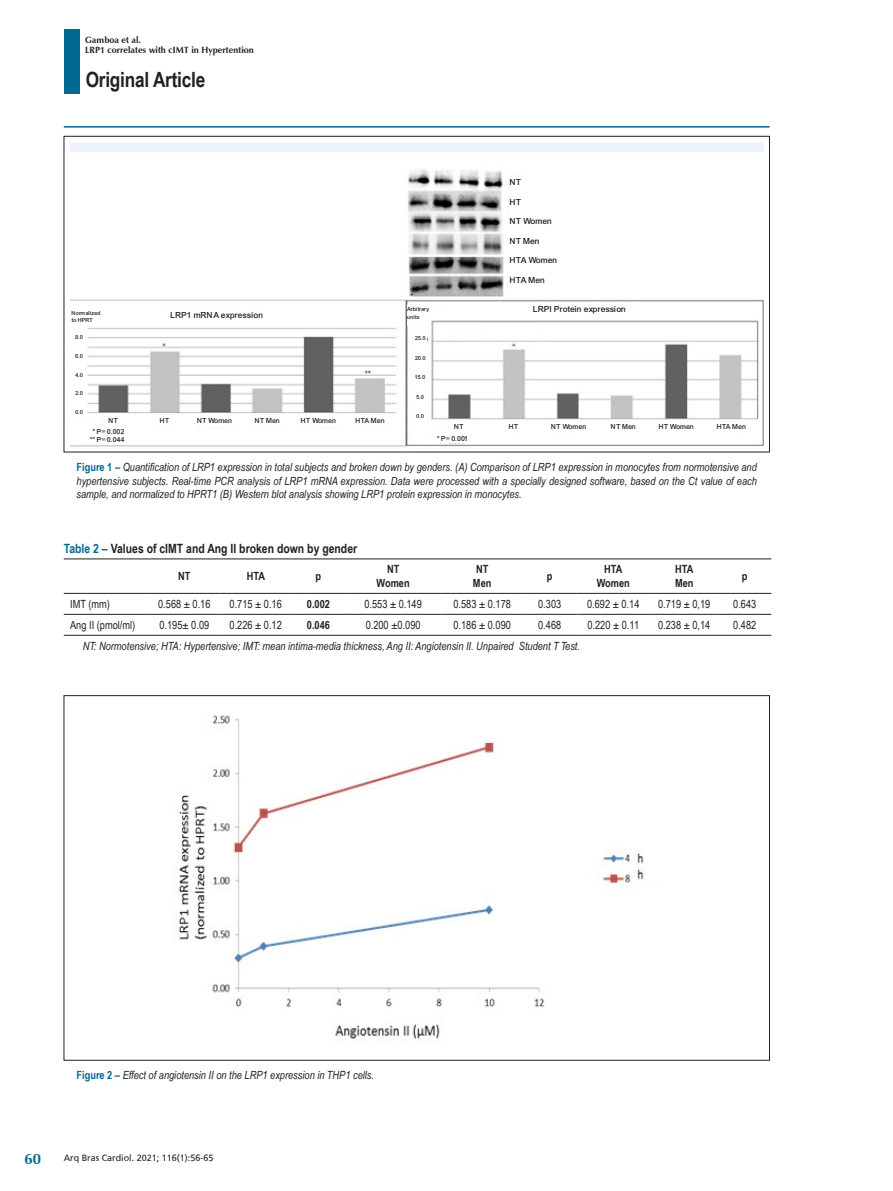
<style>
.page{position:relative;width:893px;height:1191px;background:#fff}
.page>*{position:absolute;margin:0;border:0;box-sizing:border-box;transform-origin:0 0}
.t1{font:700 21px "Arial Narrow";letter-spacing:-.01em;color:#231f20}
.t2{font:700 15px "Zapf Humanist 601 BT";color:#006991}
._01_TÍTULO_TABELA{font:700 12.75px "Arial Narrow";color:#231f20}
._05_LEGENDA_TABELA{font:italic 11.25px/13.5px "Arial Narrow";color:#231f20;text-align:justify}
._02_TEXTO_TABELA_BAS{font:11.25px "Arial Narrow";color:#231f20}
._04_DESTAQUE_TABELA{font:700 11.25px "Arial Narrow";color:#231f20}
._02_TEXTO_TABELA_BAS-2{font:700 11.25px "Arial Narrow";color:#231f20}
.t3{font:9px "Arial Mdm";color:#231f20}
.t4{font:700 9px/10.8px "Zapf Humanist 601 BT";color:#231f20}
.t5{font:9px "Frutiger";color:#231f20}
.t6{font:7.5px "Arial Mdm";color:#231f20}
.t7{font:6px/7.5px "Arial Mdm";color:#231f20}
.s1{font-weight:700;font-style:normal;color:#006991}
.s2{color:#006991}
</style>
<div class="page">
<hr style="left:64px;top:126px;width:706px;height:2px;background:#006991">
<div style="left:64px;top:29px;width:16px;height:65px;background:#006991"></div>
<hr style="left:64px;top:635px;width:85px;height:1px;background:#231f20">
<hr style="left:149px;top:635px;width:71px;height:1px;background:#231f20">
<hr style="left:220px;top:635px;width:72px;height:1px;background:#231f20">
<hr style="left:292px;top:635px;width:53px;height:1px;background:#231f20">
<hr style="left:345px;top:635px;width:96px;height:1px;background:#231f20">
<hr style="left:441px;top:635px;width:82px;height:1px;background:#231f20">
<hr style="left:523px;top:635px;width:53px;height:1px;background:#231f20">
<hr style="left:576px;top:635px;width:74px;height:1px;background:#231f20">
<hr style="left:650px;top:635px;width:68px;height:1px;background:#231f20">
<hr style="left:718px;top:635px;width:53px;height:1px;background:#231f20">
<hr style="left:64px;top:614px;width:85px;height:1px;background:#231f20">
<hr style="left:149px;top:614px;width:71px;height:1px;background:#231f20">
<hr style="left:220px;top:614px;width:72px;height:1px;background:#231f20">
<hr style="left:292px;top:614px;width:53px;height:1px;background:#231f20">
<hr style="left:345px;top:614px;width:96px;height:1px;background:#231f20">
<hr style="left:441px;top:614px;width:82px;height:1px;background:#231f20">
<hr style="left:523px;top:614px;width:53px;height:1px;background:#231f20">
<hr style="left:576px;top:614px;width:74px;height:1px;background:#231f20">
<hr style="left:650px;top:614px;width:68px;height:1px;background:#231f20">
<hr style="left:718px;top:614px;width:53px;height:1px;background:#231f20">
<hr style="left:64px;top:558px;width:85px;height:1px;background:#231f20">
<hr style="left:149px;top:558px;width:71px;height:1px;background:#231f20">
<hr style="left:220px;top:558px;width:72px;height:1px;background:#231f20">
<hr style="left:292px;top:558px;width:53px;height:1px;background:#231f20">
<hr style="left:345px;top:558px;width:96px;height:1px;background:#231f20">
<hr style="left:441px;top:558px;width:82px;height:1px;background:#231f20">
<hr style="left:523px;top:558px;width:53px;height:1px;background:#231f20">
<hr style="left:576px;top:558px;width:74px;height:1px;background:#231f20">
<hr style="left:650px;top:558px;width:68px;height:1px;background:#231f20">
<hr style="left:718px;top:558px;width:53px;height:1px;background:#231f20">
<hr style="left:64px;top:593px;width:85px;height:1px;background:#231f20">
<hr style="left:149px;top:593px;width:71px;height:1px;background:#231f20">
<hr style="left:220px;top:593px;width:72px;height:1px;background:#231f20">
<hr style="left:292px;top:593px;width:53px;height:1px;background:#231f20">
<hr style="left:345px;top:593px;width:96px;height:1px;background:#231f20">
<hr style="left:441px;top:593px;width:82px;height:1px;background:#231f20">
<hr style="left:523px;top:593px;width:53px;height:1px;background:#231f20">
<hr style="left:576px;top:593px;width:74px;height:1px;background:#231f20">
<hr style="left:650px;top:593px;width:68px;height:1px;background:#231f20">
<hr style="left:718px;top:593px;width:53px;height:1px;background:#231f20">
<img style="left:178px;top:715px;width:466px;height:324px">
<img style="left:70px;top:142px;width:694px;height:305px">
<div style="left:510px;top:179px;width:89px;height:115px;background:#fff"></div>
<div style="left:164px;top:308px;width:106px;height:15px;background:#fff"></div>
<div style="left:516px;top:303px;width:128px;height:12px;background:#fff"></div>
<div style="left:72px;top:306px;width:65px;height:21px;background:#fff"></div>
<div style="left:105px;top:416px;width:290px;height:9px;background:#fff"></div>
<div style="left:73px;top:331px;width:13px;height:87px;background:#fff"></div>
<div style="left:81px;top:426px;width:44px;height:18px;background:#fff"></div>
<div style="left:449px;top:422px;width:310px;height:9px;background:#fff"></div>
<div style="left:425px;top:434px;width:44px;height:9px;background:#fff"></div>
<div style="left:414px;top:333px;width:13px;height:89px;background:#fff"></div>
<div style="left:407px;top:304px;width:22px;height:22px;background:#fff"></div>
<div style="left:407px;top:306px;width:38px;height:13px;background:#fff"></div>
<p class="t4" style="left:85px;top:34px;width:170px">Gamboa et al.<br>LRP1 correlates with cIMT in Hypertention</p>
<h1 class="t1" style="left:86px;top:64px;width:121px">Original Article</h1>
<p class="t3" style="left:510px;top:177px;width:13px">NT</p>
<p class="t3" style="left:510px;top:197px;width:13px">HT</p>
<p class="t3" style="left:510px;top:216px;width:44px">NT Women</p>
<p class="t3" style="left:510px;top:236px;width:32px">NT Men</p>
<p class="t3" style="left:510px;top:255px;width:49px">HTA Women</p>
<p class="t3" style="left:510px;top:275px;width:37px">HTA Men</p>
<p class="t7" style="left:72px;top:309px;width:31px">Normalized to HPRT</p>
<p class="t3" style="left:171px;top:310px;width:94px">LRP1 mRNA expression</p>
<p class="t7" style="left:407px;top:305px;width:24px">Arbitrary</p>
<p class="t7" style="left:407px;top:313px;width:14px">units</p>
<p class="t3" style="left:534px;top:304px;width:94px">LRPI Protein expression</p>
<p class="t7" style="left:76px;top:333px;width:9px">8.0</p>
<p class="t7" style="left:76px;top:352px;width:9px">6.0</p>
<p class="t7" style="left:76px;top:371px;width:9px">4.0</p>
<p class="t7" style="left:76px;top:390px;width:9px">2.0</p>
<p class="t7" style="left:76px;top:408px;width:9px">0.0</p>
<p class="t6" style="left:109px;top:416px;width:11px">NT</p>
<p class="t6" style="left:160px;top:416px;width:11px">HT</p>
<p class="t6" style="left:197px;top:416px;width:37px">NT Women</p>
<p class="t6" style="left:255px;top:416px;width:27px">NT Men</p>
<p class="t6" style="left:301px;top:416px;width:37px">HT Women</p>
<p class="t6" style="left:356px;top:416px;width:31px">HTA Men</p>
<p class="t6" style="left:93px;top:427px;width:33px">* P= 0.002</p>
<p class="t6" style="left:90px;top:435px;width:36px">** P= 0.044</p>
<p class="t7" style="left:415px;top:335px;width:12px">25.0</p>
<p class="t7" style="left:415px;top:354px;width:12px">20.0</p>
<p class="t7" style="left:415px;top:374px;width:12px">15.0</p>
<p class="t7" style="left:417px;top:393px;width:9px">5.0</p>
<p class="t7" style="left:417px;top:413px;width:9px">0.0</p>
<p class="t6" style="left:454px;top:422px;width:11px">NT</p>
<p class="t6" style="left:509px;top:422px;width:11px">HT</p>
<p class="t6" style="left:552px;top:422px;width:37px">NT Women</p>
<p class="t6" style="left:611px;top:422px;width:27px">NT Men</p>
<p class="t6" style="left:659px;top:422px;width:37px">HT Women</p>
<p class="t6" style="left:717px;top:422px;width:31px">HTA Men</p>
<p class="t6" style="left:437px;top:434px;width:33px">* P= 0.001</p>
<p class="_05_LEGENDA_TABELA" style="left:77px;top:460px;width:682px"><span class="s1">Figure 1 –</span> Quantification of LRP1 expression in total subjects and broken down by genders. (A) Comparison of LRP1 expression in monocytes from normotensive and hypertensive subjects. Real-time PCR analysis of LRP1 mRNA expression. Data were processed with a specially designed software, based on the Ct value of each sample, and normalized to HPRT1 (B) Western blot analysis showing LRP1 protein expression in monocytes.</p>
<p class="_01_TÍTULO_TABELA" style="left:64px;top:538px;width:295px"><span class="s2">Table 2 –</span> Values of cIMT and Ang II broken down by gender</p>
<p class="_04_DESTAQUE_TABELA" style="left:178px;top:568px;width:14px">NT</p>
<p class="_04_DESTAQUE_TABELA" style="left:247px;top:568px;width:20px">HTA</p>
<p class="_04_DESTAQUE_TABELA" style="left:316px;top:568px;width:7px">p</p>
<p class="_04_DESTAQUE_TABELA" style="left:387px;top:561px;width:14px">NT</p>
<p class="_04_DESTAQUE_TABELA" style="left:377px;top:574px;width:35px">Women</p>
<p class="_04_DESTAQUE_TABELA" style="left:476px;top:561px;width:14px">NT</p>
<p class="_04_DESTAQUE_TABELA" style="left:473px;top:574px;width:20px">Men</p>
<p class="_04_DESTAQUE_TABELA" style="left:547px;top:568px;width:7px">p</p>
<p class="_04_DESTAQUE_TABELA" style="left:604px;top:561px;width:20px">HTA</p>
<p class="_04_DESTAQUE_TABELA" style="left:597px;top:574px;width:35px">Women</p>
<p class="_04_DESTAQUE_TABELA" style="left:675px;top:561px;width:20px">HTA</p>
<p class="_04_DESTAQUE_TABELA" style="left:675px;top:574px;width:20px">Men</p>
<p class="_04_DESTAQUE_TABELA" style="left:742px;top:568px;width:7px">p</p>
<p class="_02_TEXTO_TABELA_BAS" style="left:70px;top:596px;width:41px">IMT (mm)</p>
<p class="_02_TEXTO_TABELA_BAS" style="left:158px;top:596px;width:54px">0.568 ± 0.16</p>
<p class="_02_TEXTO_TABELA_BAS" style="left:230px;top:596px;width:54px">0.715 ± 0.16</p>
<p class="_02_TEXTO_TABELA_BAS-2" style="left:307px;top:595px;width:25px">0.002</p>
<p class="_02_TEXTO_TABELA_BAS" style="left:364px;top:596px;width:59px">0.553 ± 0.149</p>
<p class="_02_TEXTO_TABELA_BAS" style="left:453px;top:596px;width:59px">0.583 ± 0.178</p>
<p class="_02_TEXTO_TABELA_BAS" style="left:538px;top:596px;width:25px">0.303</p>
<p class="_02_TEXTO_TABELA_BAS" style="left:587px;top:596px;width:54px">0.692 ± 0.14</p>
<p class="_02_TEXTO_TABELA_BAS" style="left:658px;top:596px;width:54px">0.719 ± 0,19</p>
<p class="_02_TEXTO_TABELA_BAS" style="left:733px;top:596px;width:25px">0.643</p>
<p class="_02_TEXTO_TABELA_BAS" style="left:70px;top:616px;width:67px">Ang II (pmol/ml)</p>
<p class="_02_TEXTO_TABELA_BAS" style="left:159px;top:616px;width:51px">0.195± 0.09</p>
<p class="_02_TEXTO_TABELA_BAS" style="left:230px;top:616px;width:54px">0.226 ± 0.12</p>
<p class="_02_TEXTO_TABELA_BAS-2" style="left:307px;top:616px;width:25px">0.046</p>
<p class="_02_TEXTO_TABELA_BAS" style="left:366px;top:616px;width:56px">0.200 ±0.090</p>
<p class="_02_TEXTO_TABELA_BAS" style="left:453px;top:616px;width:59px">0.186 ± 0.090</p>
<p class="_02_TEXTO_TABELA_BAS" style="left:538px;top:616px;width:25px">0.468</p>
<p class="_02_TEXTO_TABELA_BAS" style="left:587px;top:616px;width:53px">0.220 ± 0.11</p>
<p class="_02_TEXTO_TABELA_BAS" style="left:658px;top:616px;width:54px">0.238 ± 0,14</p>
<p class="_02_TEXTO_TABELA_BAS" style="left:733px;top:616px;width:25px">0.482</p>
<p class="_05_LEGENDA_TABELA" style="left:83px;top:639px;width:499px">NT: Normotensive; HTA: Hypertensive; IMT: mean intima-media thickness, Ang II: Angiotensin II. Unpaired Student T Test.</p>
<p class="_05_LEGENDA_TABELA" style="left:77px;top:1068px;width:299px"><span class="s1">Figure 2 –</span> Effect of angiotensin II on the LRP1 expression in THP1 cells.</p>
<h2 class="t2" style="left:25px;top:1149px;width:18px">60</h2>
<p class="t5" style="left:64px;top:1153px;width:151px">Arq Bras Cardiol. 2021; 116(1):56-65</p>
</div>
